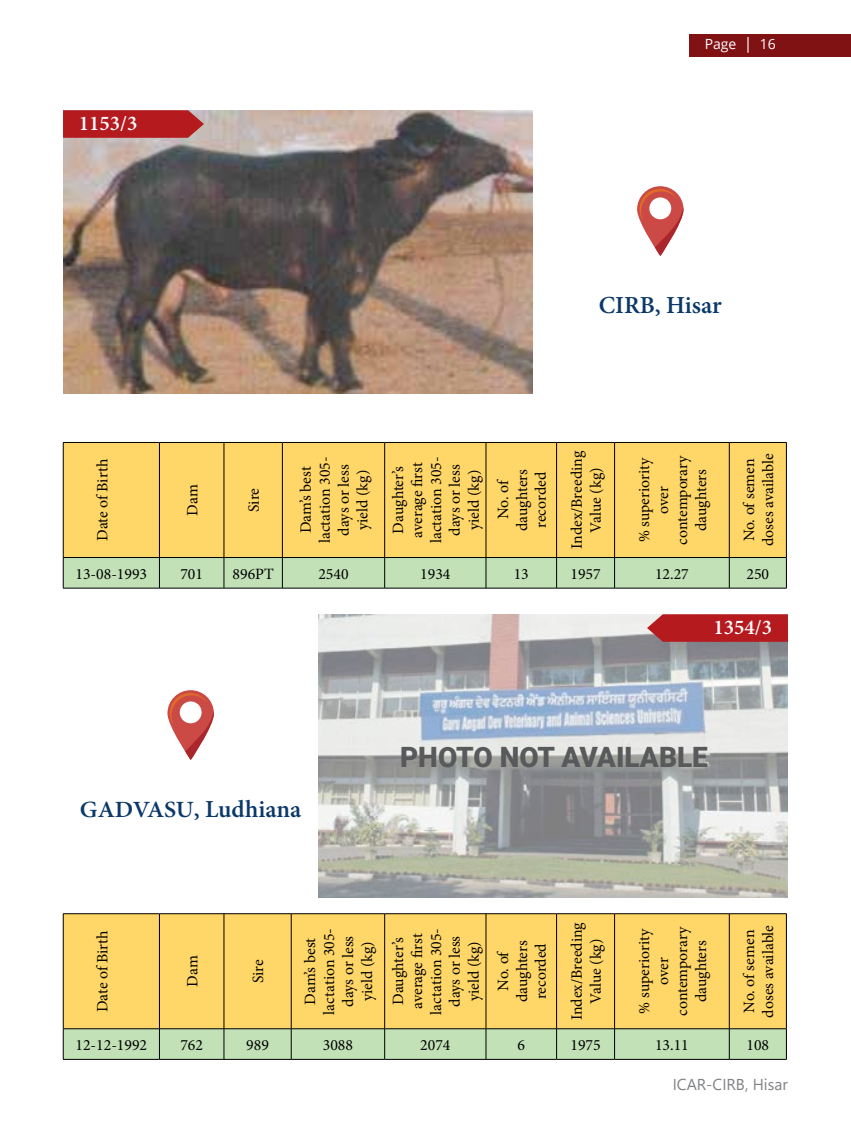
<style>
.page{position:relative;width:851px;height:1134px;background:#fff}
.page>*{position:absolute;margin:0;border:0;box-sizing:border-box;transform-origin:0 0}
.t1{font:900 28px "Roboto";color:#58595b}
.t2{font:600 24.5px "Minion Pro";color:#0b386a}
.t3{font:600 21px "Minion Pro";color:#fff}
.t4{font:15.75px/18.9px "Minion Pro";color:#000;text-align:center}
.t5{font:15.75px "Segoe UI";color:#808285}
.t6{font:14px "Open Sans";color:#fff}
.s1{font-size:15.75px}
.s2{font-size:23.28px}
</style>
<div class="page">
<div style="left:689px;top:34px;width:161px;height:23px;background:#801214"></div>
<svg style="left:167px;top:690px;width:47px;height:70px"></svg>
<svg style="left:170px;top:693px;width:44px;height:67px"></svg>
<svg style="left:637px;top:186px;width:46px;height:70px"></svg>
<svg style="left:639px;top:189px;width:44px;height:67px"></svg>
<img style="left:318px;top:614px;width:469px;height:284px">
<img style="left:63px;top:110px;width:469px;height:284px">
<svg style="left:63px;top:110px;width:141px;height:28px"></svg>
<svg style="left:647px;top:614px;width:141px;height:28px"></svg>
<div style="left:64px;top:443px;width:722px;height:114px;background:#ffd668"></div>
<div style="left:64px;top:558px;width:722px;height:30px;background:#c2e1b7"></div>
<hr style="left:63px;top:442px;width:96px;height:1px;background:#000">
<hr style="left:63px;top:443px;width:1px;height:114px;background:#000">
<hr style="left:159px;top:442px;width:65px;height:1px;background:#000">
<hr style="left:159px;top:443px;width:1px;height:114px;background:#000">
<hr style="left:224px;top:442px;width:58px;height:1px;background:#000">
<hr style="left:224px;top:443px;width:1px;height:114px;background:#000">
<hr style="left:282px;top:442px;width:102px;height:1px;background:#000">
<hr style="left:282px;top:443px;width:1px;height:114px;background:#000">
<hr style="left:384px;top:442px;width:102px;height:1px;background:#000">
<hr style="left:384px;top:443px;width:1px;height:114px;background:#000">
<hr style="left:486px;top:442px;width:70px;height:1px;background:#000">
<hr style="left:485px;top:443px;width:1px;height:114px;background:#000">
<hr style="left:556px;top:442px;width:58px;height:1px;background:#000">
<hr style="left:556px;top:443px;width:1px;height:114px;background:#000">
<hr style="left:614px;top:442px;width:115px;height:1px;background:#000">
<hr style="left:614px;top:443px;width:1px;height:114px;background:#000">
<hr style="left:729px;top:442px;width:57px;height:1px;background:#000">
<hr style="left:729px;top:443px;width:1px;height:114px;background:#000">
<hr style="left:786px;top:443px;width:1px;height:114px;background:#000">
<hr style="left:63px;top:557px;width:96px;height:1px;background:#000">
<hr style="left:63px;top:558px;width:1px;height:30px;background:#000">
<hr style="left:159px;top:557px;width:65px;height:1px;background:#000">
<hr style="left:159px;top:558px;width:1px;height:30px;background:#000">
<hr style="left:224px;top:557px;width:58px;height:1px;background:#000">
<hr style="left:224px;top:558px;width:1px;height:30px;background:#000">
<hr style="left:282px;top:557px;width:102px;height:1px;background:#000">
<hr style="left:282px;top:558px;width:1px;height:30px;background:#000">
<hr style="left:384px;top:557px;width:102px;height:1px;background:#000">
<hr style="left:384px;top:558px;width:1px;height:30px;background:#000">
<hr style="left:486px;top:557px;width:70px;height:1px;background:#000">
<hr style="left:485px;top:558px;width:1px;height:30px;background:#000">
<hr style="left:556px;top:557px;width:58px;height:1px;background:#000">
<hr style="left:556px;top:558px;width:1px;height:30px;background:#000">
<hr style="left:614px;top:557px;width:115px;height:1px;background:#000">
<hr style="left:614px;top:558px;width:1px;height:30px;background:#000">
<hr style="left:729px;top:557px;width:57px;height:1px;background:#000">
<hr style="left:729px;top:558px;width:1px;height:30px;background:#000">
<hr style="left:786px;top:558px;width:1px;height:30px;background:#000">
<hr style="left:63px;top:588px;width:96px;height:1px;background:#000">
<hr style="left:159px;top:588px;width:65px;height:1px;background:#000">
<hr style="left:224px;top:588px;width:58px;height:1px;background:#000">
<hr style="left:282px;top:588px;width:102px;height:1px;background:#000">
<hr style="left:384px;top:588px;width:102px;height:1px;background:#000">
<hr style="left:486px;top:588px;width:70px;height:1px;background:#000">
<hr style="left:556px;top:588px;width:58px;height:1px;background:#000">
<hr style="left:614px;top:588px;width:115px;height:1px;background:#000">
<hr style="left:729px;top:588px;width:57px;height:1px;background:#000">
<div style="left:64px;top:914px;width:722px;height:114px;background:#ffd668"></div>
<svg style="left:64px;top:1029px;width:722px;height:30px"></svg>
<hr style="left:63px;top:913px;width:96px;height:1px;background:#000">
<hr style="left:63px;top:914px;width:1px;height:115px;background:#000">
<hr style="left:159px;top:913px;width:65px;height:1px;background:#000">
<hr style="left:159px;top:914px;width:1px;height:115px;background:#000">
<hr style="left:224px;top:913px;width:67px;height:1px;background:#000">
<hr style="left:224px;top:914px;width:1px;height:115px;background:#000">
<hr style="left:291px;top:913px;width:93px;height:1px;background:#000">
<hr style="left:291px;top:914px;width:1px;height:115px;background:#000">
<hr style="left:384px;top:913px;width:102px;height:1px;background:#000">
<hr style="left:384px;top:914px;width:1px;height:115px;background:#000">
<hr style="left:486px;top:913px;width:70px;height:1px;background:#000">
<hr style="left:485px;top:914px;width:1px;height:115px;background:#000">
<hr style="left:556px;top:913px;width:58px;height:1px;background:#000">
<hr style="left:556px;top:914px;width:1px;height:115px;background:#000">
<hr style="left:614px;top:913px;width:115px;height:1px;background:#000">
<hr style="left:614px;top:914px;width:1px;height:115px;background:#000">
<hr style="left:729px;top:913px;width:57px;height:1px;background:#000">
<hr style="left:729px;top:914px;width:1px;height:115px;background:#000">
<hr style="left:786px;top:914px;width:1px;height:115px;background:#000">
<hr style="left:63px;top:1028px;width:96px;height:1px;background:#000">
<hr style="left:63px;top:1029px;width:1px;height:30px;background:#000">
<hr style="left:159px;top:1028px;width:65px;height:1px;background:#000">
<hr style="left:159px;top:1029px;width:1px;height:30px;background:#000">
<hr style="left:224px;top:1028px;width:67px;height:1px;background:#000">
<hr style="left:224px;top:1029px;width:1px;height:30px;background:#000">
<hr style="left:291px;top:1028px;width:93px;height:1px;background:#000">
<hr style="left:291px;top:1029px;width:1px;height:30px;background:#000">
<hr style="left:384px;top:1028px;width:102px;height:1px;background:#000">
<hr style="left:384px;top:1029px;width:1px;height:30px;background:#000">
<hr style="left:486px;top:1028px;width:70px;height:1px;background:#000">
<hr style="left:485px;top:1029px;width:1px;height:30px;background:#000">
<hr style="left:556px;top:1028px;width:58px;height:1px;background:#000">
<hr style="left:556px;top:1029px;width:1px;height:30px;background:#000">
<hr style="left:614px;top:1028px;width:115px;height:1px;background:#000">
<hr style="left:614px;top:1029px;width:1px;height:30px;background:#000">
<hr style="left:729px;top:1028px;width:57px;height:1px;background:#000">
<hr style="left:729px;top:1029px;width:1px;height:30px;background:#000">
<hr style="left:786px;top:1029px;width:1px;height:30px;background:#000">
<hr style="left:63px;top:1059px;width:96px;height:1px;background:#000">
<hr style="left:159px;top:1059px;width:65px;height:1px;background:#000">
<hr style="left:224px;top:1059px;width:67px;height:1px;background:#000">
<hr style="left:291px;top:1059px;width:93px;height:1px;background:#000">
<hr style="left:384px;top:1059px;width:102px;height:1px;background:#000">
<hr style="left:486px;top:1059px;width:70px;height:1px;background:#000">
<hr style="left:556px;top:1059px;width:58px;height:1px;background:#000">
<hr style="left:614px;top:1059px;width:115px;height:1px;background:#000">
<hr style="left:729px;top:1059px;width:57px;height:1px;background:#000">
<h3 class="t3" style="left:79px;top:109px;width:60px">1153/3</h3>
<p class="t6" style="left:704px;top:35px;width:72px">Page <span class="s1">|</span> 16</p>
<p class="t4" style="left:93px;top:541px;width:84px;rotate:-90deg">Date of Birth</p>
<h2 class="t2" style="left:598px;top:288px;width:125px">CIRB, Hisar</h2>
<p class="t4" style="left:183px;top:516px;width:33px;rotate:-90deg">Dam</p>
<p class="t4" style="left:244px;top:512px;width:25px;rotate:-90deg">Sire</p>
<p class="t4" style="left:296px;top:543px;width:88px;rotate:-90deg">Dam’s best lactation 305- days or less yield (kg)</p>
<p class="t4" style="left:389px;top:543px;width:88px;rotate:-90deg">Daughter’s average first lactation 305- days or less yield (kg)</p>
<p class="t4" style="left:493px;top:531px;width:63px;rotate:-90deg">No. of daughters recorded</p>
<p class="t4" style="left:567px;top:549px;width:100px;rotate:-90deg">Index/Breeding<br>Value (kg)</p>
<p class="t4" style="left:635px;top:545px;width:91px;rotate:-90deg">% superiority over contemporary daughters</p>
<p class="t4" style="left:739px;top:546px;width:94px;rotate:-90deg">No. of semen doses available</p>
<p class="t4" style="left:75px;top:564px;width:73px">13-08-1993</p>
<p class="t4" style="left:180px;top:564px;width:24px">701</p>
<p class="t4" style="left:232px;top:564px;width:43px">896PT</p>
<p class="t4" style="left:318px;top:564px;width:32px">2540</p>
<p class="t4" style="left:420px;top:564px;width:32px">1934</p>
<p class="t4" style="left:513px;top:564px;width:17px">13</p>
<p class="t4" style="left:570px;top:564px;width:32px">1957</p>
<p class="t4" style="left:655px;top:564px;width:35px">12.27</p>
<p class="t4" style="left:746px;top:564px;width:24px">250</p>
<h2 class="t2" style="left:80px;top:792px;width:223px"><span class="s2">GADVASU</span>, Ludhiana</h2>
<h3 class="t3" style="left:713px;top:613px;width:60px">1354/3</h3>
<h1 class="t1" style="left:400px;top:737px;width:309px">PHOTO NOT AVAILABLE</h1>
<p class="t4" style="left:93px;top:1012px;width:84px;rotate:-90deg">Date of Birth</p>
<p class="t4" style="left:183px;top:987px;width:33px;rotate:-90deg">Dam</p>
<p class="t4" style="left:249px;top:983px;width:25px;rotate:-90deg">Sire</p>
<p class="t4" style="left:301px;top:1015px;width:88px;rotate:-90deg">Dam’s best lactation 305- days or less yield (kg)</p>
<p class="t4" style="left:389px;top:1015px;width:88px;rotate:-90deg">Daughter’s average first lactation 305- days or less yield (kg)</p>
<p class="t4" style="left:493px;top:1002px;width:63px;rotate:-90deg">No. of daughters recorded</p>
<p class="t4" style="left:567px;top:1020px;width:100px;rotate:-90deg">Index/Breeding<br>Value (kg)</p>
<p class="t4" style="left:635px;top:1016px;width:91px;rotate:-90deg">% superiority over contemporary daughters</p>
<p class="t4" style="left:739px;top:1018px;width:94px;rotate:-90deg">No. of semen doses available</p>
<p class="t4" style="left:75px;top:1035px;width:73px">12-12-1992</p>
<p class="t4" style="left:180px;top:1035px;width:24px">762</p>
<p class="t4" style="left:246px;top:1035px;width:24px">989</p>
<p class="t4" style="left:323px;top:1035px;width:32px">3088</p>
<p class="t4" style="left:420px;top:1035px;width:32px">2074</p>
<p class="t4" style="left:517px;top:1035px;width:9px">6</p>
<p class="t4" style="left:570px;top:1035px;width:32px">1975</p>
<p class="t4" style="left:655px;top:1035px;width:35px">13.11</p>
<p class="t4" style="left:746px;top:1035px;width:24px">108</p>
<p class="t5" style="left:672px;top:1069px;width:117px">ICAR-CIRB, Hisar</p>
</div>
